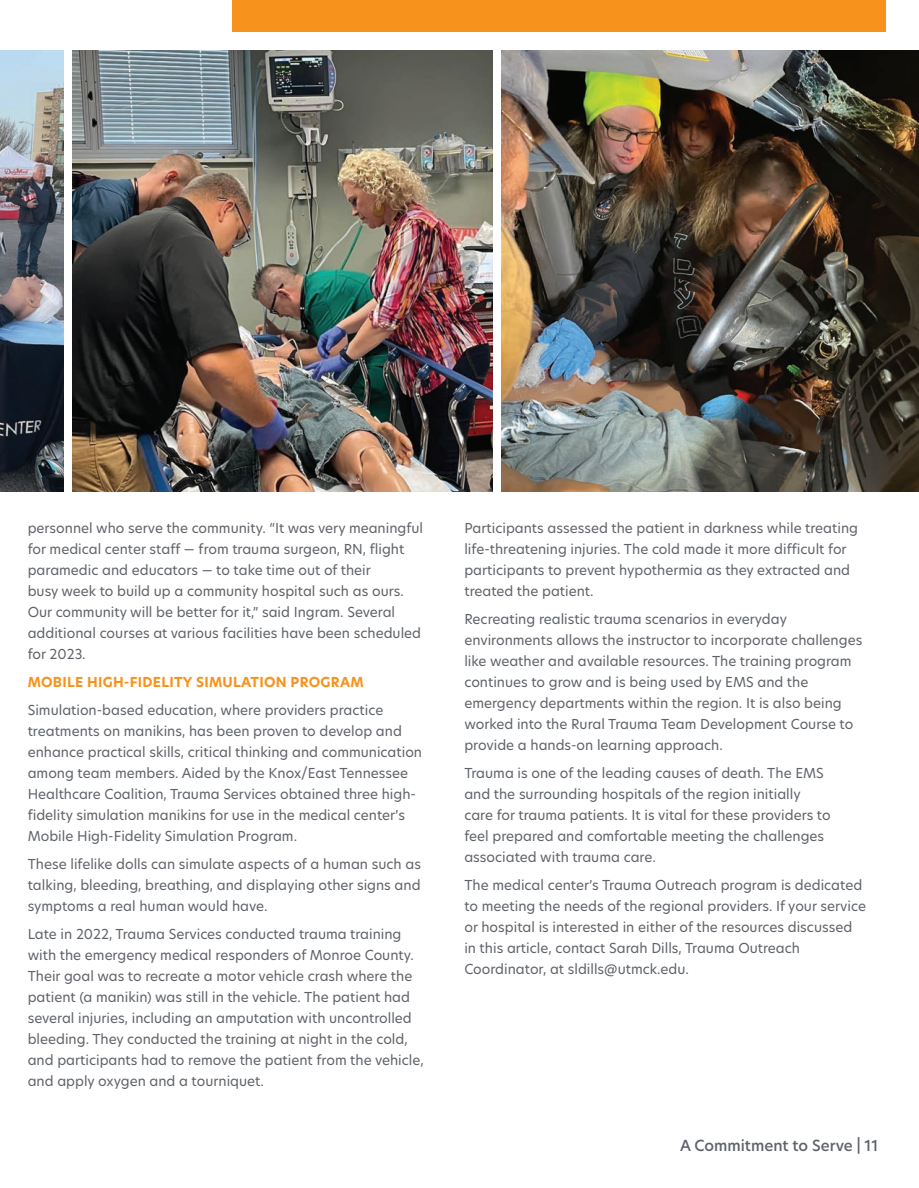
<style>
.page{position:relative;width:919px;height:1188px;background:#fff}
.page>*{position:absolute;margin:0;border:0;box-sizing:border-box;transform-origin:0 0}
.t1{font:500 15px "New Hero";color:#5f6369}
.t2{font:13.5px/21px "New Hero";color:#5f6369}
.t3{font:700 13.5px "New Hero";letter-spacing:.02em;color:#f7931d}
</style>
<div class="page">
<img style="left:0;top:51px;width:919px;height:440px">
<div style="left:232px;top:0;width:653px;height:32px;background:#f7931d"></div>
<div style="left:65px;top:49px;width:7px;height:447px;background:#fff"></div>
<div style="left:493px;top:49px;width:7px;height:447px;background:#fff"></div>
<p class="t2" style="left:28px;top:517px;width:397px">personnel who serve the community. “It was very meaningful for medical center staff — from trauma surgeon, RN, flight paramedic and educators — to take time out of their<br>busy week to build up a community hospital such as ours.<br>Our community will be better for it,” said Ingram. Several additional courses at various facilities have been scheduled for 2023.</p>
<p class="t3" style="left:28px;top:673px;width:337px">MOBILE HIGH-FIDELITY SIMULATION PROGRAM</p>
<p class="t2" style="left:28px;top:699px;width:396px">Simulation-based education, where providers practice treatments on manikins, has been proven to develop and enhance practical skills, critical thinking and communication among team members. Aided by the Knox/East Tennessee Healthcare Coalition, Trauma Services obtained three high&shy;fidelity simulation manikins for use in the medical center’s Mobile High-Fidelity Simulation Program.</p>
<p class="t2" style="left:28px;top:853px;width:395px;text-align:justify">These lifelike dolls can simulate aspects of a human such as talking, bleeding, breathing, and displaying other signs and symptoms a real human would have.</p>
<p class="t2" style="left:28px;top:922px;width:397px">Late in 2022, Trauma Services conducted trauma training with the emergency medical responders of Monroe County.<br>Their goal was to recreate a motor vehicle crash where the patient (a manikin) was still in the vehicle. The patient had several injuries, including an amputation with uncontrolled bleeding. They conducted the training at night in the cold, and participants had to remove the patient from the vehicle, and apply oxygen and a tourniquet.</p>
<p class="t2" style="left:464px;top:517px;width:395px">Participants assessed the patient in darkness while treating life-threatening injuries. The cold made it more difficult for participants to prevent hypothermia as they extracted and treated the patient.</p>
<p class="t2" style="left:464px;top:608px;width:399px">Recreating realistic trauma scenarios in everyday environments allows the instructor to incorporate challenges like weather and available resources. The training program continues to grow and is being used by EMS and the emergency departments within the region. It is also being worked into the Rural Trauma Team Development Course to provide a hands-on learning approach.</p>
<p class="t2" style="left:464px;top:762px;width:368px">Trauma is one of the leading causes of death. The EMS and the surrounding hospitals of the region initially care for trauma patients. It is vital for these providers to feel prepared and comfortable meeting the challenges associated with trauma care.</p>
<p class="t2" style="left:464px;top:874px;width:403px">The medical center’s Trauma Outreach program is dedicated to meeting the needs of the regional providers. If your service or hospital is interested in either of the resources discussed in this article, contact Sarah Dills, Trauma Outreach Coordinator, at sldills@utmck.edu.</p>
<p class="t1" style="left:680px;top:1134px;width:200px">A Commitment to Serve | 11</p>
</div>
